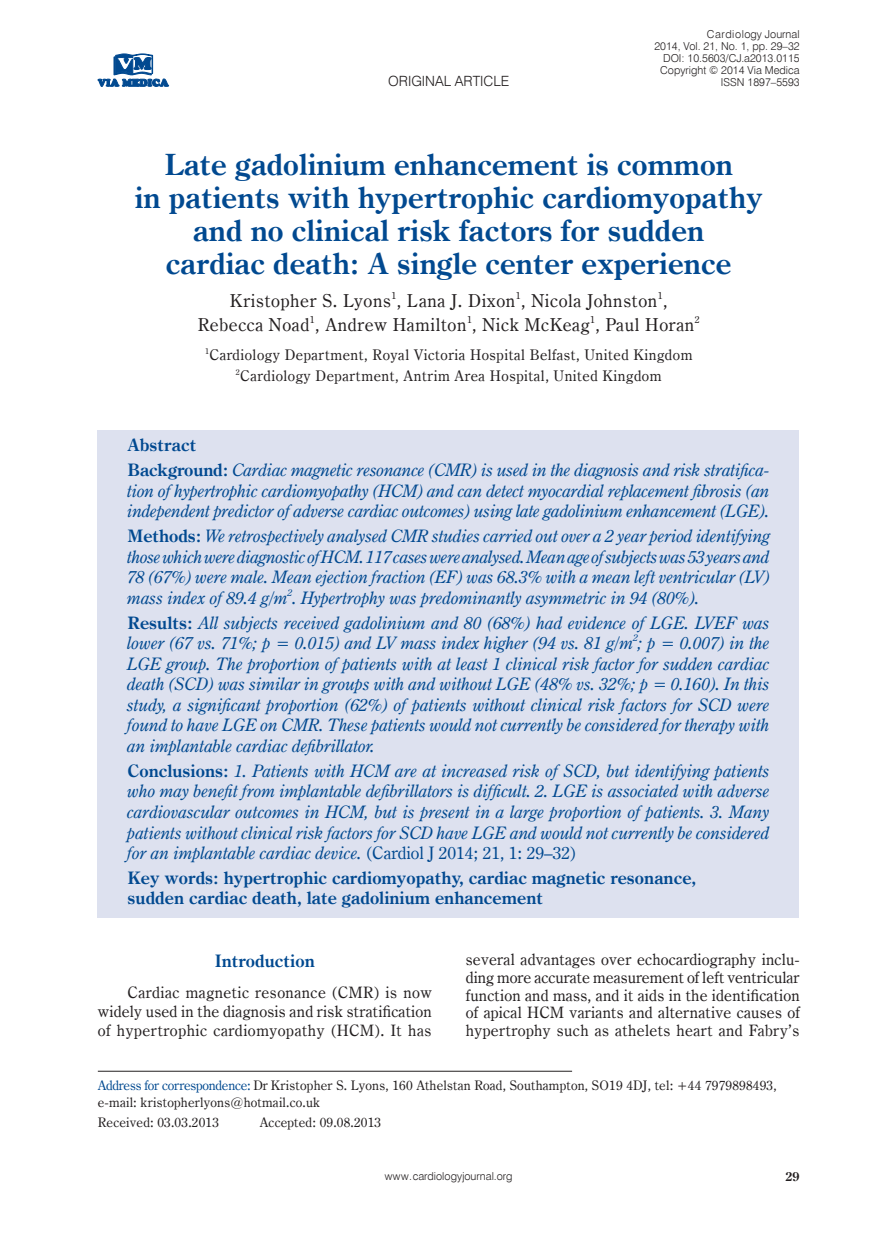
<style>
.page{position:relative;width:872px;height:1234px;background:#fff}
.page>*{position:absolute;margin:0;border:0;box-sizing:border-box;transform-origin:0 0}
._01_-_Tytuł_artykułu{font:700 29.4px/33px "Century Oldst EU";color:#014990;text-align:center}
._02_-_Autorzy{font:17.85px/24px "Century Oldst EU";letter-spacing:.035em;color:#231f20;text-align:center}
._04_a_-_Streszczenie{font:italic 17.25px/20.5px "Century Oldst EU";color:#014990;text-align:justify}
._04_b_-_Slowa_kluczo{font:700 17.25px/20.5px "Century Oldst EU";color:#014990}
._05_-_Śródtytuł_-_1{font:700 17.25px "Century Oldst EU";color:#014990}
._03_-_streszczenie_t{font:700 17.25px "Century Oldst EU";color:#014990}
._08_-_Tekst{font:15.75px/17.5px "Century Oldst EU";letter-spacing:.025em;color:#231f20;text-align:justify}
._03_-_Kliniki{font:14.7px/21px "Century Oldst EU";letter-spacing:.035em;color:#231f20;text-align:center}
.t1{font:14.1px "Swis 721 Lt EU";color:#231f20}
._16_-_Adres_do_kores{font:13.2px/16.5px "Century Oldst EU";letter-spacing:.015em;color:#231f20}
._16A_-_Adres_do_kore{font:13.2px "Century Oldst EU";letter-spacing:.015em;color:#231f20}
.t2{font:700 12.75px "Century Oldst EU";color:#231f20}
.t3{font:10.95px/12px "Swis 721 Lt EU";color:#231f20;text-align:right}
._04_a_-_Streszczenie-2{font:italic 9.45px "Century Oldst EU";color:#014990}
.s1{font-weight:700;font-style:normal}
.s2{font-style:normal}
.s3{color:#014990}
</style>
<div class="page">
<div style="left:97px;top:429px;width:701px;height:488px;background:#dde1ef"></div>
<hr style="left:98px;top:1070px;width:474px;height:1px;background:#231f20">
<svg style="left:98px;top:54px;width:71px;height:32px"></svg>
<p class="t1" style="left:388px;top:72px;width:123px">ORIGINAL ARTICLE</p>
<p class="t3" style="left:654px;top:28px;width:147px">Cardiology Journal<br>2014, Vol. 21, No. 1, pp. 29–32</p>
<p class="t3" style="left:663px;top:52px;width:138px">DOI: 10.5603/CJ.a2013.0115</p>
<p class="t3" style="left:660px;top:64px;width:141px">Copyright © 2014 Via Medica</p>
<p class="t3" style="left:721px;top:76px;width:80px">ISSN 1897–5593</p>
<p class="_01_-_Tytuł_artykułu" style="left:135px;top:149px;width:629px">Late gadolinium enhancement is common<br>in patients with hypertrophic cardiomyopathy and no clinical risk factors for sudden<br>cardiac death: A single center experience</p>
<p class="_02_-_Autorzy" style="left:198px;top:289px;width:503px">Kristopher S. Lyons<sup>1</sup>, Lana J. Dixon<sup>1</sup>, Nicola Johnston<sup>1</sup>,<br>Rebecca Noad<sup>1</sup>, Andrew Hamilton<sup>1</sup>, Nick McKeag<sup>1</sup>, Paul Horan<sup>2</sup></p>
<p class="_03_-_Kliniki" style="left:205px;top:345px;width:489px"><sup>1</sup>Cardiology Department, Royal Victoria Hospital Belfast, United Kingdom<br><sup>2</sup>Cardiology Department, Antrim Area Hospital, United Kingdom</p>
<p class="_03_-_streszczenie_t" style="left:128px;top:434px;width:70px">Abstract</p>
<p class="_04_a_-_Streszczenie" style="left:128px;top:460px;width:644px"><span class="s1">Background:</span> Cardiac magnetic resonance (CMR) is used in the diagnosis and risk stratifica&shy;tion of hypertrophic cardiomyopathy (HCM) and can detect myocardial replacement fibrosis (an independent predictor of adverse cardiac outcomes) using late gadolinium enhancement (LGE).</p>
<p class="_04_a_-_Streszczenie" style="left:128px;top:525px;width:644px"><span class="s1">Methods:</span> We retrospectively analysed CMR studies carried out over a 2 year period identifying those which were diagnostic of HCM. 117 cases were analysed. Mean age of subjects was 53 years and 78 (67%) were male. Mean ejection fraction (EF) was 68.3% with a mean left ventricular (LV) mass index of 89.4 g/m . Hypertrophy was predominantly asymmetric in 94 (80%).</p>
<p class="_04_a_-_Streszczenie-2" style="left:288px;top:586px;width:6px">2</p>
<p class="_04_a_-_Streszczenie" style="left:128px;top:612px;width:644px"><span class="s1">Results:</span> All subjects received gadolinium and 80 (68%) had evidence of LGE. LVEF was lower (67 vs. 71%; p = 0.015) and LV mass index higher (94 vs. 81 g/m<sup>2</sup>; p = 0.007) in the LGE group. The proportion of patients with at least 1 clinical risk factor for sudden cardiac death (SCD) was similar in groups with and without LGE (48% vs. 32%; p = 0.160). In this study, a significant proportion (62%) of patients without clinical risk factors for SCD were found to have LGE on CMR. These patients would not currently be considered for therapy with an implantable cardiac defibrillator.</p>
<p class="_04_a_-_Streszczenie" style="left:128px;top:760px;width:644px"><span class="s1">Conclusions:</span> 1. Patients with HCM are at increased risk of SCD, but identifying patients who may benefit from implantable defibrillators is difficult. 2. LGE is associated with adverse cardiovascular outcomes in HCM, but is present in a large proportion of patients. 3. Many patients without clinical risk factors for SCD have LGE and would not currently be considered for an implantable cardiac device. <span class="s2">(Cardiol J 2014; 21, 1: 29–32)</span></p>
<p class="_04_b_-_Slowa_kluczo" style="left:128px;top:868px;width:570px">Key words: hypertrophic cardiomyopathy, cardiac magnetic resonance, sudden cardiac death, late gadolinium enhancement</p>
<p class="_05_-_Śródtytuł_-_1" style="left:215px;top:949px;width:102px">Introduction</p>
<p class="_08_-_Tekst" style="left:98px;top:983px;width:336px;line-height:18.8px;text-indent:30px">Cardiac magnetic resonance (CMR) is now widely used in the diagnosis and risk stratification of hypertrophic cardiomyopathy (HCM). It has</p>
<p class="_08_-_Tekst" style="left:466px;top:951px;width:336px">several advantages over echocardiography inclu&shy;ding more accurate measurement of left ventricular function and mass, and it aids in the identification of apical HCM variants and alternative causes of hypertrophy such as athelets heart and Fabry’s</p>
<p class="_16_-_Adres_do_kores" style="left:98px;top:1077px;width:680px"><span class="s3">Address for correspondence:</span> Dr Kristopher S. Lyons, 160 Athelstan Road, Southampton, SO19 4DJ, tel: +44 7979898493, e-mail: kristopherlyons@hotmail.co.uk</p>
<p class="_16A_-_Adres_do_kore" style="left:98px;top:1114px;width:123px">Received: 03.03.2013</p>
<p class="_16A_-_Adres_do_kore" style="left:260px;top:1114px;width:123px">Accepted: 09.08.2013</p>
<p class="t3" style="left:385px;top:1170px;width:129px">www.cardiologyjournal.org</p>
<p class="t2" style="left:785px;top:1167px;width:16px">29</p>
</div>
